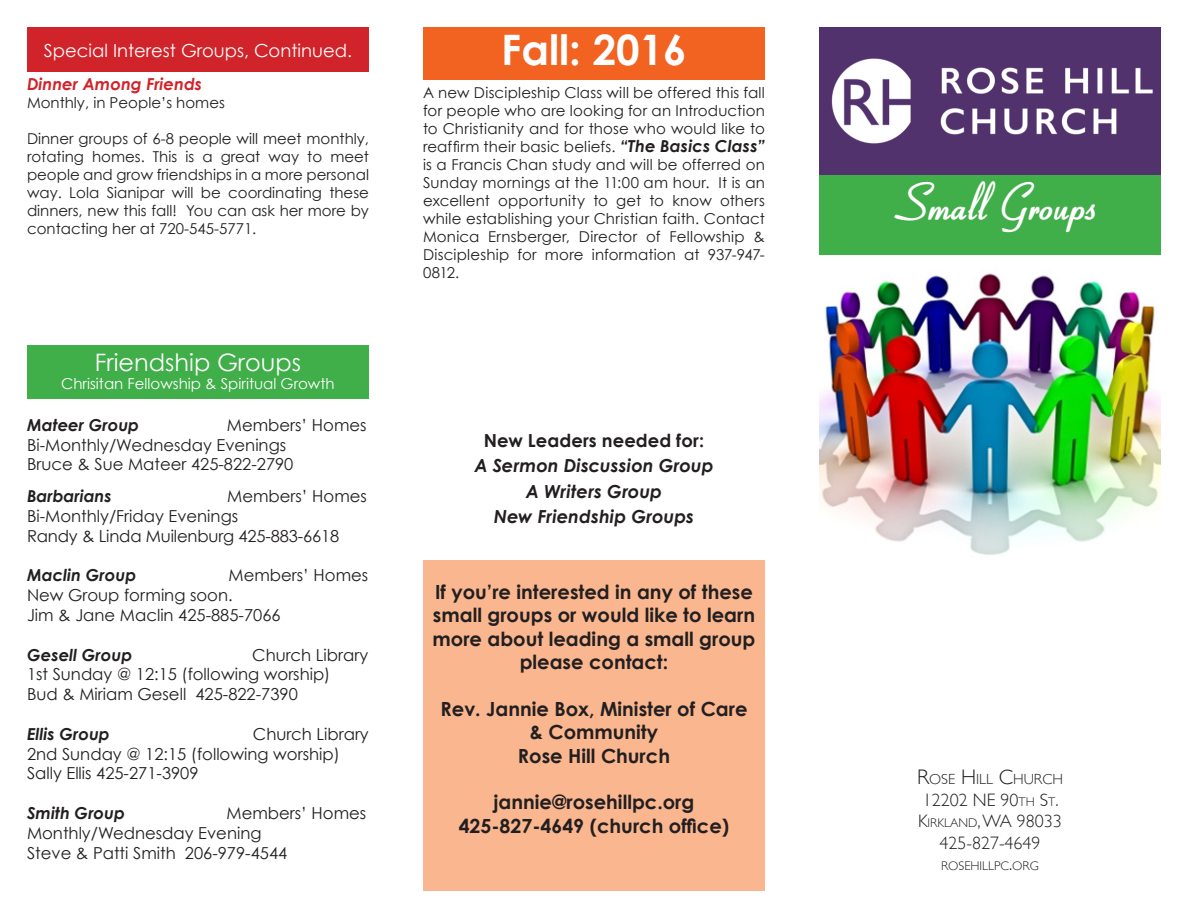
<style>
.page{position:relative;width:1188px;height:918px;background:#fff}
.page>*{position:absolute;margin:0;border:0;box-sizing:border-box;transform-origin:0 0}
.t1{font:49.5px "HUNTSON Bold";color:#fff}
.t2{font:700 42px "Century Gothic";color:#fff}
.t3{font:24px "Century Gothic";color:#fff}
.t4{font:700 19.5px/23.4px "Century Gothic";color:#231f20;text-align:center}
.t5{font:italic 700 18px "Century Gothic";color:#231f20}
.t6{font:300 18px "Gill Sans";color:#231f20}
.t7{font:18px "Century Gothic";color:#fff}
.t8{font:700 18px "Century Gothic";letter-spacing:.005em;color:#231f20}
.t9{font:16.5px "Century Gothic";color:#231f20}
.t10{font:italic 700 16.5px "Century Gothic";color:#231f20}
.t11{font:italic 700 16.5px "Century Gothic";color:#d1232a}
.t12{font:15px/18px "Century Gothic";color:#231f20;text-align:justify}
.t13{font:15px "Century Gothic";color:#fff}
.t14{font:300 14.7px "Gill Sans";color:#231f20}
.t15{font:300 12.6px "Gill Sans";color:#231f20}
.s1{font-weight:700;font-style:italic;font-size:16.5px}
.s2{font-size:21px}
.s3{font-size:12.6px}
.s4{font-size:18px}
</style>
<div class="page">
<div style="left:819px;top:172px;width:342px;height:82px;background:#40ae49"></div>
<img style="left:819px;top:27px;width:342px;height:147px">
<img style="left:819px;top:273px;width:342px;height:282px">
<div style="left:423px;top:27px;width:342px;height:53px;background:#f26221"></div>
<div style="left:27px;top:345px;width:342px;height:54px;background:#40ae49"></div>
<div style="left:423px;top:561px;width:342px;height:330px;background:#fab78f"></div>
<div style="left:27px;top:27px;width:342px;height:44px;background:#d1232a"></div>
<p class="t7" style="left:44px;top:40px;width:310px">Special Interest Groups, Continued.</p>
<p class="t11" style="left:27px;top:73px;width:177px">Dinner Among Friends</p>
<p class="t12" style="left:27px;top:93px;width:199px">Monthly, in People’s homes</p>
<p class="t12" style="left:27px;top:129px;width:344px">Dinner groups of 6-8 people will meet monthly, rotating homes. This is a great way to meet people and grow friendships in a more personal way. Lola Sianipar will be coordinating these dinners, new this fall! You can ask her more by contacting her at 720-545-5771.</p>
<p class="t3" style="left:95px;top:348px;width:208px">Friendship Groups</p>
<p class="t13" style="left:61px;top:375px;width:275px">Chrisitan Fellowship &amp; Spiritual Growth</p>
<p class="t10" style="left:27px;top:414px;width:114px">Mateer Group</p>
<p class="t9" style="left:227px;top:415px;width:141px">Members’ Homes</p>
<p class="t9" style="left:27px;top:435px;width:261px">Bi-Monthly/Wednesday Evenings</p>
<p class="t9" style="left:27px;top:454px;width:268px">Bruce &amp; Sue Mateer 425-822-2790</p>
<p class="t10" style="left:27px;top:486px;width:86px">Barbarians</p>
<p class="t9" style="left:227px;top:486px;width:141px">Members’ Homes</p>
<p class="t9" style="left:27px;top:506px;width:213px">Bi-Monthly/Friday Evenings</p>
<p class="t9" style="left:27px;top:526px;width:314px">Randy &amp; Linda Muilenburg 425-883-6618</p>
<p class="t10" style="left:27px;top:565px;width:111px">Maclin Group</p>
<p class="t9" style="left:229px;top:565px;width:141px">Members’ Homes</p>
<p class="t9" style="left:27px;top:585px;width:207px">New Group forming soon.</p>
<p class="t9" style="left:27px;top:605px;width:255px">Jim &amp; Jane Maclin 425-885-7066</p>
<p class="t10" style="left:27px;top:644px;width:107px">Gesell Group</p>
<p class="t9" style="left:252px;top:645px;width:117px">Church Library</p>
<p class="t9" style="left:27px;top:664px;width:305px">1st Sunday @ 12:15 (following worship)</p>
<p class="t9" style="left:27px;top:684px;width:272px">Bud &amp; Miriam Gesell 425-822-7390</p>
<p class="t10" style="left:27px;top:723px;width:84px">Ellis Group</p>
<p class="t9" style="left:253px;top:724px;width:117px">Church Library</p>
<p class="t9" style="left:27px;top:744px;width:314px">2nd Sunday @ 12:15 (following worship)</p>
<p class="t9" style="left:27px;top:763px;width:173px">Sally Ellis 425-271-3909</p>
<p class="t10" style="left:27px;top:802px;width:100px">Smith Group</p>
<p class="t9" style="left:227px;top:803px;width:141px">Members’ Homes</p>
<p class="t9" style="left:27px;top:823px;width:236px">Monthly/Wednesday Evening</p>
<p class="t9" style="left:27px;top:843px;width:262px">Steve &amp; Patti Smith 206-979-4544</p>
<p class="t2" style="left:501px;top:23px;width:187px">Fall: 2016</p>
<p class="t12" style="left:423px;top:83px;width:344px">A new Discipleship Class will be offered this fall for people who are looking for an Introduction to Christianity and for those who would like to reaffirm their basic beliefs. <span class="s1">“The Basics Class” </span>is a Francis Chan study and will be offerred on Sunday mornings at the 11:00 am hour. It is an excellent opportunity to get to know others while establishing your Christian faith. Contact Monica Ernsberger, Director of Fellowship &amp; Discipleship for more information at 937-947- 0812.</p>
<p class="t8" style="left:484px;top:429px;width:222px">New Leaders needed for:</p>
<p class="t5" style="left:474px;top:454px;width:241px">A Sermon Discussion Group</p>
<p class="t5" style="left:526px;top:480px;width:138px">A Writers Group</p>
<p class="t5" style="left:494px;top:505px;width:202px">New Friendship Groups</p>
<p class="t4" style="left:433px;top:579px;width:324px">If you’re interested in any of these small groups or would like to learn more about leading a small group please contact:</p>
<p class="t4" style="left:441px;top:696px;width:308px">Rev. Jannie Box, Minister of Care</p>
<p class="t4" style="left:530px;top:720px;width:130px">&amp; Community</p>
<p class="t4" style="left:518px;top:743px;width:154px">Rose Hill Church</p>
<p class="t4" style="left:494px;top:790px;width:202px">jannie@rosehillpc.org</p>
<p class="t4" style="left:459px;top:813px;width:272px">425-827-4649 (church office)</p>
<p class="t1" style="left:889px;top:171px;width:203px">Small Groups</p>
<p class="t14" style="left:917px;top:768px;width:127px"><span class="s2">R</span>OSE <span class="s2">H</span>ILL <span class="s2">C</span>HURCH</p>
<p class="t6" style="left:923px;top:786px;width:137px">12202 NE 90<span class="s3">TH</span> S<span class="s3">T</span>.</p>
<p class="t6" style="left:918px;top:807px;width:145px">K<span class="s3">IRKLAN D</span>, WA 98033</p>
<p class="t6" style="left:939px;top:829px;width:103px">425-827-4649</p>
<p class="t15" style="left:941px;top:856px;width:99px">ROSEH ILLPC<span class="s4">.</span>ORG</p>
</div>
